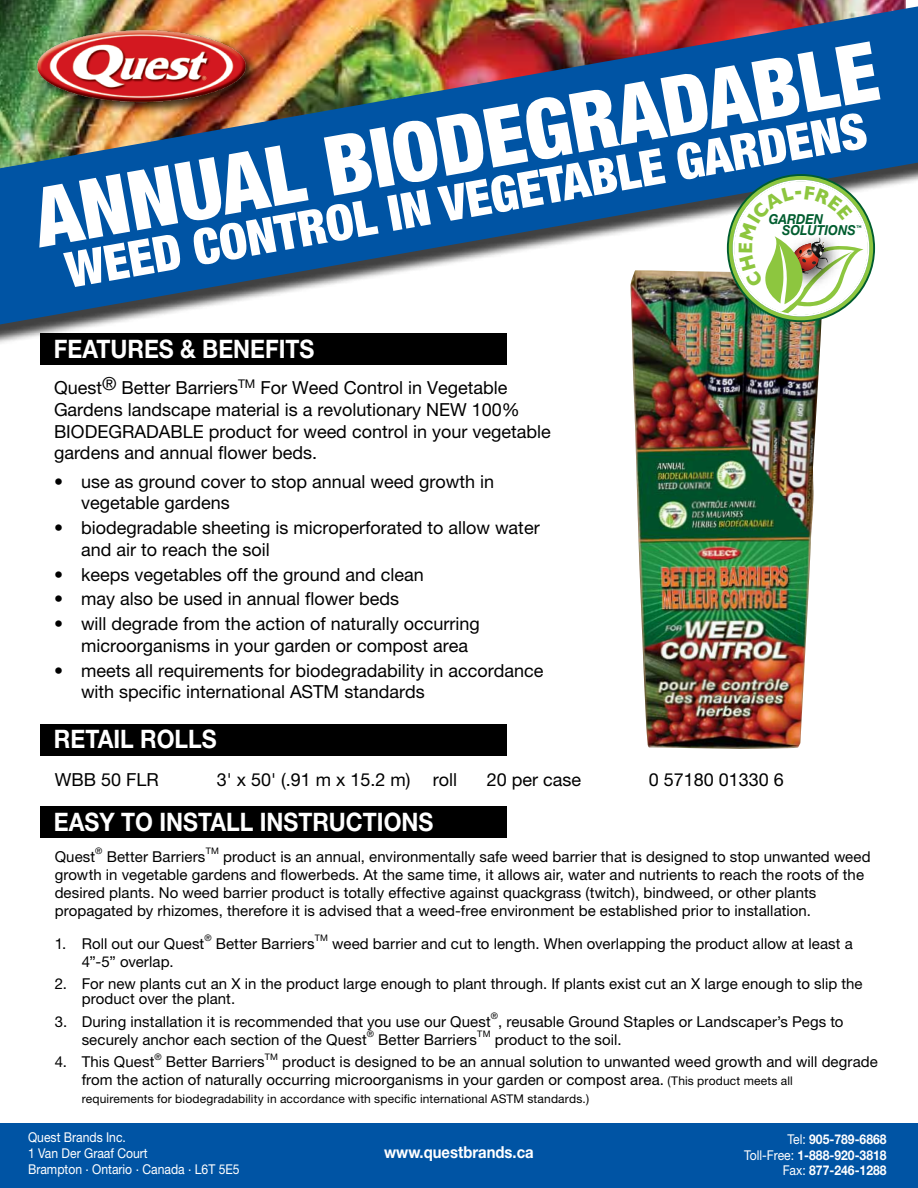
<style>
.page{position:relative;width:918px;height:1188px;background:#fff}
.page>*{position:absolute;margin:0;border:0;box-sizing:border-box;transform-origin:0 0}
.t1{font:900 condensed 82.5px "Helvetica Neue";color:#fff}
.t2{font:900 condensed 49.5px "Helvetica Neue";color:#fff}
.t3{font:700 25.5px "Helvetica Neue LT Std";color:#fff;scale:.9 1}
.t4{font:18px/21.6px "Helvetica Neue";color:#000}
.t5{font:700 16.5px "Helvetica Neue LT Std";color:#fff;scale:.9 1}
.t6{font:15px/18px "Helvetica Neue";letter-spacing:.005em;color:#000}
.t7{font:italic 700 13.8px/11.4px "Helvetica Neue";color:#005d2f;scale:.92 1}
.t8{font:13.5px/15.8px "Helvetica Neue LT Std";color:#fff;scale:.9 1}
.t9{font:700 13.5px/15.8px "Helvetica Neue LT Std";color:#fff;text-align:right;scale:.9 1}
.t10{font:12px "Helvetica Neue";letter-spacing:.015em;color:#000}
.t11{font:9px "Helvetica Neue";letter-spacing:.025em;color:#000}
.t12{font:700 3.75px "DIN";color:#005d2f}
.s1{font-size:12px}
.s2{font-weight:400}
</style>
<div class="page">
<div style="left:0;top:3px;width:918px;height:351px;background:#000;opacity:.75"></div>
<img style="left:0;top:6px;width:918px;height:318px">
<div style="left:0;top:1123px;width:918px;height:65px;background:#0054a4"></div>
<div style="left:35px;top:28px;width:224px;height:87px;background:#000;opacity:.75"></div>
<img style="left:33px;top:27px;width:216px;height:78px">
<div style="left:40px;top:334px;width:466px;height:31px;background:#000"></div>
<div style="left:40px;top:806px;width:466px;height:32px;background:#000"></div>
<div style="left:40px;top:724px;width:466px;height:31px;background:#000"></div>
<img style="left:630px;top:270px;width:192px;height:479px">
<svg style="left:838px;top:112px;width:30px;height:40px"></svg>
<svg style="left:727px;top:174px;width:148px;height:148px"></svg>
<h1 class="t1" style="left:26px;top:168px;width:857px;rotate:-10deg">ANNUAL BIODEGRADABLE</h1>
<h2 class="t2" style="left:671px;top:133px;width:26px;rotate:-10deg">garden</h2>
<h2 class="t2" style="left:383px;top:184px;width:202px;rotate:-10deg">in vege table</h2>
<h2 class="t2" style="left:188px;top:218px;width:133px;rotate:-10deg">Con trol</h2>
<p class="t7" style="left:782px;top:213px;width:81px;text-indent:-13px">GARDEN<br>SOLUTIONS</p>
<p class="t12" style="left:856px;top:224px;width:7px">TM</p>
<h2 class="t2" style="left:61px;top:241px;width:65px;rotate:-10deg">Weed</h2>
<h3 class="t3" style="left:54px;top:333px;width:291px">FEATURES &amp; BENEFITS</h3>
<p class="t4" style="left:54px;top:377px;width:498px">Quest® Better Barriers<sup>TM</sup> For Weed Control in Vegetable Gardens landscape material is a revolutionary NEW 100% BIODEGRADABLE product for weed control in your vegetable gardens and annual flower beds.</p>
<p class="t4" style="left:81px;top:470px;width:415px;text-indent:-27px">• use as ground cover to stop annual weed growth in vegetable gardens</p>
<p class="t4" style="left:81px;top:517px;width:460px;text-indent:-27px">• biodegradable sheeting is microperforated to allow water and air to reach the soil</p>
<p class="t4" style="left:54px;top:563px;width:371px">• keeps vegetables off the ground and clean</p>
<p class="t4" style="left:54px;top:588px;width:347px">• may also be used in annual flower beds</p>
<p class="t4" style="left:81px;top:613px;width:400px;text-indent:-27px">• will degrade from the action of naturally occurring microorganisms in your garden or compost area</p>
<p class="t4" style="left:81px;top:659px;width:464px;text-indent:-27px">• meets all requirements for biodegradability in accordance with specific international ASTM standards</p>
<h3 class="t3" style="left:54px;top:723px;width:182px">RETAIL ROLLS</h3>
<p class="t4" style="left:55px;top:769px;width:106px">WBB 50 FLR</p>
<p class="t4" style="left:217px;top:769px;width:242px">3' x 50' (.91 m x 15.2 m) roll</p>
<p class="t4" style="left:487px;top:769px;width:96px">20 per case</p>
<p class="t4" style="left:649px;top:769px;width:137px">0 57180 01330 6</p>
<h3 class="t3" style="left:54px;top:806px;width:423px">EASY TO INSTALL INSTRUCTIONS</h3>
<p class="t6" style="left:55px;top:847px;width:42px">Quest</p>
<p class="t11" style="left:95px;top:846px;width:9px">®</p>
<p class="t11" style="left:206px;top:846px;width:15px">TM</p>
<p class="t6" style="left:55px;top:847px;width:817px;text-indent:168px">product is an annual, environmentally safe weed barrier that is designed to stop unwanted weed growth in vegetable gardens and flowerbeds. At the same time, it allows air, water and nutrients to reach the roots of the desired plants. No weed barrier product is totally effective against quackgrass (twitch), bindweed, or other plants propagated by rhizomes, therefore it is advised that a weed-free environment be established prior to installation.</p>
<p class="t6" style="left:55px;top:934px;width:151px">1. Roll out our Quest</p>
<p class="t11" style="left:204px;top:933px;width:9px">®</p>
<p class="t6" style="left:107px;top:847px;width:100px">Better Barriers</p>
<p class="t11" style="left:315px;top:933px;width:15px">TM</p>
<p class="t6" style="left:216px;top:934px;width:100px">Better Barriers</p>
<p class="t6" style="left:332px;top:934px;width:522px">weed barrier and cut to length. When overlapping the product allow at least a</p>
<p class="t6" style="left:82px;top:952px;width:93px">4”-5” overlap.</p>
<p class="t6" style="left:82px;top:976px;width:782px;line-height:15px;text-indent:-27px">2. For new plants cut an X in the product large enough to plant through. If plants exist cut an X large enough to slip the product over the plant.</p>
<p class="t6" style="left:55px;top:1012px;width:438px">3. During installation it is recommended that you use our Quest</p>
<p class="t11" style="left:491px;top:1011px;width:9px">®</p>
<p class="t6" style="left:498px;top:1012px;width:347px">, reusable Ground Staples or Landscaper’s Pegs to</p>
<p class="t6" style="left:82px;top:1030px;width:287px">securely anchor each section of the Quest</p>
<p class="t11" style="left:367px;top:1029px;width:9px">®</p>
<p class="t11" style="left:477px;top:1029px;width:15px">TM</p>
<p class="t6" style="left:378px;top:1030px;width:100px">Better Barriers</p>
<p class="t6" style="left:495px;top:1030px;width:128px">product to the soil.</p>
<p class="t6" style="left:55px;top:1053px;width:101px">4. This Quest</p>
<p class="t11" style="left:155px;top:1051px;width:9px">®</p>
<p class="t11" style="left:265px;top:1051px;width:15px">TM</p>
<p class="t6" style="left:82px;top:1053px;width:798px;text-indent:201px">product is designed to be an annual solution to unwanted weed growth and will degrade from the action of naturally occurring microorganisms in your garden or compost area. <span class="s1">(This product meets all</span></p>
<p class="t10" style="left:82px;top:1092px;width:509px">requirements for biodegradability in accordance with specific international ASTM standards.)</p>
<p class="t6" style="left:166px;top:1053px;width:100px">Better Barriers</p>
<p class="t8" style="left:28px;top:1129px;width:237px">Quest Brands Inc.<br>1 Van Der Graaf Court<br>Brampton . Ontario . Canada . L6T 5E5</p>
<p class="t5" style="left:384px;top:1142px;width:168px">www.questbrands.ca</p>
<p class="t9" style="left:744px;top:1131px;width:160px"><span class="s2">Tel:</span> 905-789-6868<br><span class="s2">Toll-Free:</span> 1-888-920-3818<br><span class="s2">Fax:</span> 877-246-1288</p>
</div>
